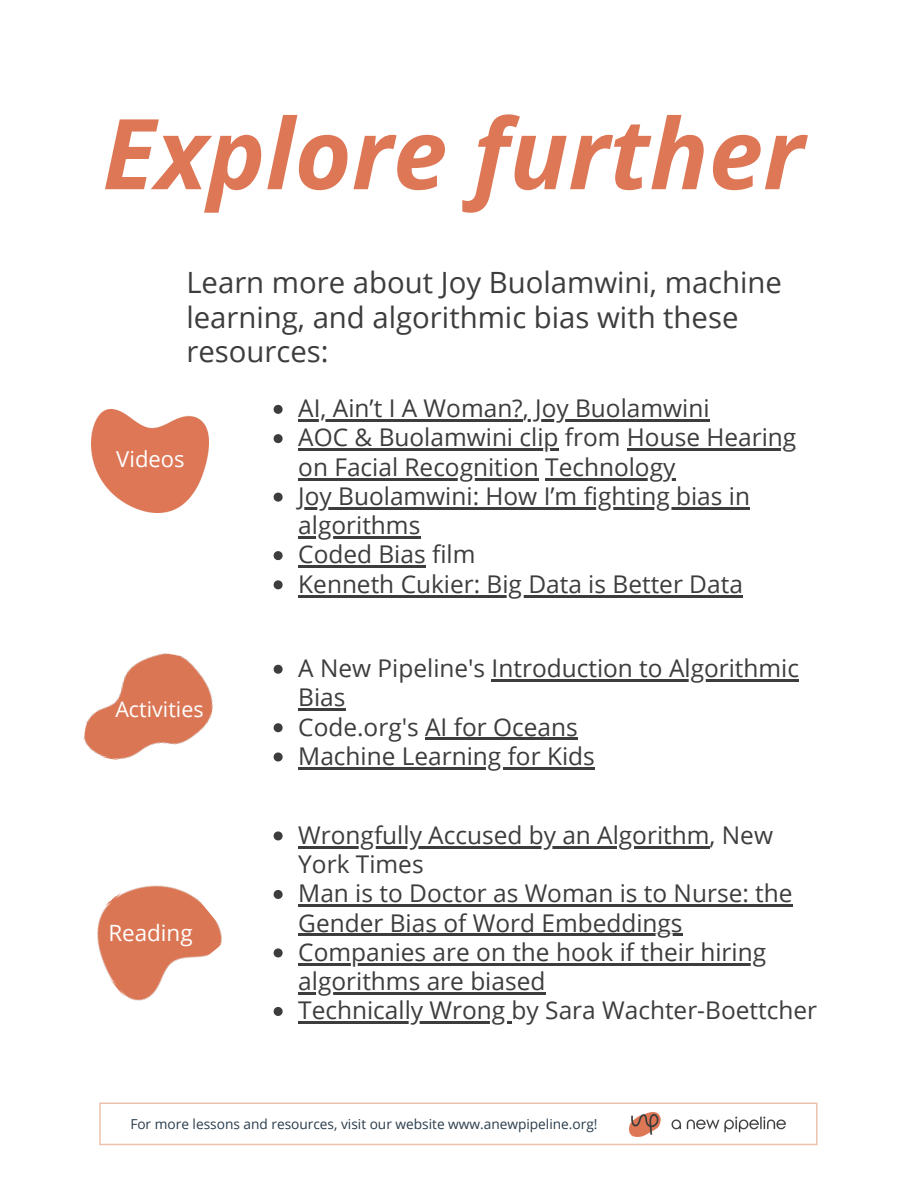
<style>
.page{position:relative;width:918px;height:1188px;background:#fff}
.page>*{position:absolute;margin:0;border:0;box-sizing:border-box;transform-origin:0 0}
.t1{font:italic 700 97.8px "Open Sans";color:#d75}
.t2{font:29.4px/34.5px "Open Sans";color:#3d3d3d}
.t3{font:24.45px/29.2px "Open Sans";color:#3d3d3d}
.t4{font:22.35px "Open Sans";color:#fff}
.t5{font:22.05px "Open Sans";color:#fff}
.t6{font:21.45px "Open Sans";color:#fff}
.t7{font:13.65px "Open Sans";color:#2a3c4b}
</style>
<div class="page">
<svg style="left:274px;top:405px;width:9px;height:9px"></svg>
<hr style="left:298px;top:419px;width:225px;height:3px;background:#3d3d3d">
<hr style="left:523px;top:419px;width:140px;height:3px;background:#3d3d3d">
<hr style="left:663px;top:419px;width:47px;height:3px;background:#3d3d3d">
<svg style="left:274px;top:434px;width:9px;height:9px"></svg>
<hr style="left:298px;top:449px;width:260px;height:2px;background:#3d3d3d">
<hr style="left:627px;top:449px;width:169px;height:2px;background:#3d3d3d">
<hr style="left:298px;top:478px;width:241px;height:2px;background:#3d3d3d">
<hr style="left:545px;top:478px;width:130px;height:2px;background:#3d3d3d">
<svg style="left:274px;top:493px;width:9px;height:9px"></svg>
<hr style="left:298px;top:507px;width:452px;height:2px;background:#3d3d3d">
<hr style="left:298px;top:536px;width:122px;height:3px;background:#3d3d3d">
<svg style="left:274px;top:551px;width:9px;height:9px"></svg>
<hr style="left:298px;top:566px;width:128px;height:2px;background:#3d3d3d">
<svg style="left:274px;top:580px;width:9px;height:9px"></svg>
<hr style="left:298px;top:595px;width:445px;height:2px;background:#3d3d3d">
<svg style="left:99px;top:1103px;width:719px;height:42px"></svg>
<img style="left:630px;top:1113px;width:156px;height:23px">
<img style="left:92px;top:409px;width:117px;height:104px">
<img style="left:83px;top:653px;width:130px;height:107px">
<img style="left:97px;top:885px;width:125px;height:116px">
<svg style="left:274px;top:665px;width:9px;height:9px"></svg>
<hr style="left:492px;top:679px;width:307px;height:3px;background:#3d3d3d">
<hr style="left:298px;top:709px;width:48px;height:2px;background:#3d3d3d">
<svg style="left:274px;top:723px;width:9px;height:9px"></svg>
<hr style="left:425px;top:738px;width:153px;height:2px;background:#3d3d3d">
<svg style="left:274px;top:752px;width:9px;height:9px"></svg>
<hr style="left:298px;top:767px;width:297px;height:2px;background:#3d3d3d">
<svg style="left:274px;top:831px;width:9px;height:9px"></svg>
<hr style="left:298px;top:846px;width:412px;height:2px;background:#3d3d3d">
<svg style="left:274px;top:890px;width:9px;height:9px"></svg>
<hr style="left:298px;top:905px;width:495px;height:2px;background:#3d3d3d">
<hr style="left:298px;top:934px;width:385px;height:2px;background:#3d3d3d">
<svg style="left:274px;top:948px;width:9px;height:9px"></svg>
<hr style="left:298px;top:963px;width:468px;height:2px;background:#3d3d3d">
<hr style="left:298px;top:992px;width:247px;height:3px;background:#3d3d3d">
<svg style="left:274px;top:1007px;width:9px;height:9px"></svg>
<hr style="left:298px;top:1022px;width:214px;height:2px;background:#3d3d3d">
<h1 class="t1" style="left:102px;top:85px;width:703px">Explore further</h1>
<p class="t2" style="left:186px;top:265px;width:597px">Learn more about Joy Buolamwini, machine learning, and algorithmic bias with these resources:</p>
<p class="t3" style="left:298px;top:393px;width:499px">AI, Ain’t I A Woman?, Joy Buolamwini<br>AOC &amp; Buolamwini clip from House Hearing on Facial Recognition Technology<br>Joy Buolamwini: How I’m fighting bias in algorithms<br>Coded Bias film<br>Kenneth Cukier: Big Data is Better Data</p>
<p class="t5" style="left:116px;top:443px;width:70px">Videos</p>
<p class="t6" style="left:115px;top:695px;width:90px">Activities</p>
<p class="t4" style="left:108px;top:918px;width:86px">Reading</p>
<p class="t3" style="left:298px;top:653px;width:502px">A New Pipeline's Introduction to Algorithmic<br>Bias<br>Code.org's AI for Oceans<br>Machine Learning for Kids</p>
<p class="t3" style="left:298px;top:820px;width:520px">Wrongfully Accused by an Algorithm, New<br>York Times<br>Man is to Doctor as Woman is to Nurse: the<br>Gender Bias of Word Embeddings<br>Companies are on the hook if their hiring algorithms are biased<br>Technically Wrong by Sara Wachter-Boettcher</p>
<p class="t7" style="left:130px;top:1114px;width:469px">For more lessons and resources, visit our website www.anewpipeline.org!</p>
</div>
